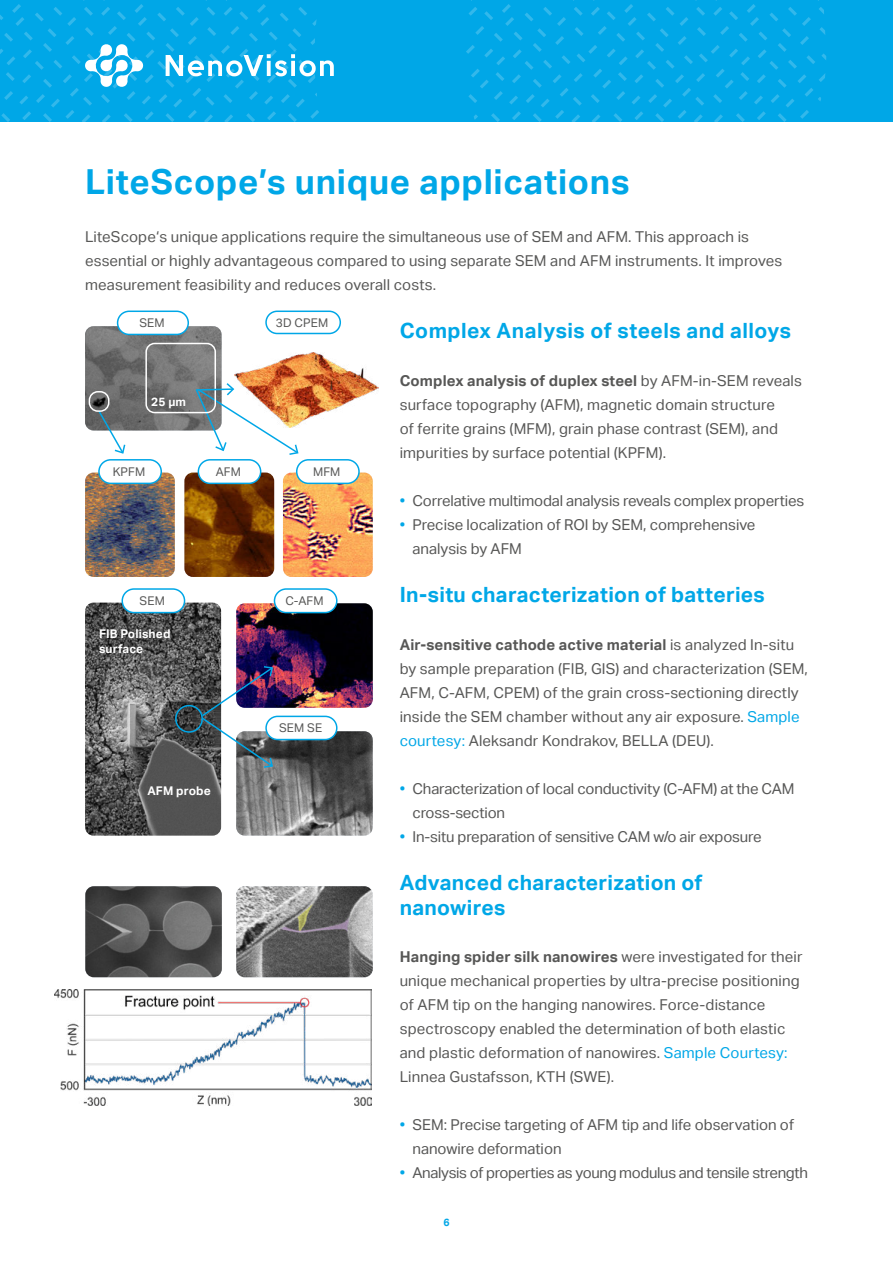
<style>
.page{position:relative;width:893px;height:1263px;background:#fff}
.page>*{position:absolute;margin:0;border:0;box-sizing:border-box;transform-origin:0 0}
.t1{font:700 34.5px "Aktiv Grotesk";letter-spacing:.02em;color:#00a7e7}
.t2{font:700 21px/25.2px "Aktiv Grotesk";letter-spacing:.015em;color:#00a7e7}
.t3{font:15px/24px "Aktiv Grotesk";letter-spacing:.01em;color:#575756}
.t4{font:15px/24px "Aktiv Grotesk";letter-spacing:-.01em;color:#575756}
.t5{font:15px "Aktiv Grotesk";letter-spacing:-.02em;color:#575756}
.t6{font:12px "Aktiv Grotesk";letter-spacing:.01em;color:#575756}
.t7{font:700 12px/14.4px "Aktiv Grotesk";letter-spacing:.01em;color:#fff}
.t8{font:700 10.5px "Aktiv Grotesk";color:#00a7e7}
.s1{font-weight:700}
.s2{color:#00a7e7}
</style>
<div class="page">
<div style="left:0;top:0;width:893px;height:122px;background:#00a7e7"></div>
<svg style="left:466px;top:0;width:360px;height:122px"></svg>
<svg style="left:0;top:0;width:334px;height:122px"></svg>
<img style="left:54px;top:990px;width:318px;height:116px">
<img style="left:236px;top:886px;width:137px;height:91px">
<img style="left:236px;top:603px;width:137px;height:105px">
<img style="left:236px;top:731px;width:137px;height:105px">
<img style="left:85px;top:326px;width:137px;height:104px">
<img style="left:85px;top:472px;width:90px;height:105px">
<img style="left:184px;top:472px;width:90px;height:105px">
<img style="left:283px;top:472px;width:90px;height:105px">
<img style="left:85px;top:886px;width:137px;height:91px">
<img style="left:85px;top:603px;width:136px;height:233px">
<div style="left:175px;top:705px;width:28px;height:28px;border:2px solid #00a7e7;border-radius:50%"></div>
<div style="left:91px;top:620px;width:88px;height:42px;background:#000;opacity:.75"></div>
<div style="left:143px;top:388px;width:51px;height:28px;background:#000;opacity:.75"></div>
<div style="left:122px;top:589px;width:63px;height:24px;background:#fff;border-radius:12px"></div>
<div style="left:122px;top:588px;width:63px;height:25px;border:2px solid #00a7e7;border-radius:12px"></div>
<div style="left:99px;top:460px;width:62px;height:23px;background:#fff;border-radius:12px"></div>
<div style="left:98px;top:459px;width:64px;height:25px;border:2px solid #00a7e7;border-radius:12px"></div>
<div style="left:198px;top:460px;width:63px;height:23px;background:#fff;border-radius:12px"></div>
<div style="left:198px;top:459px;width:63px;height:25px;border:2px solid #00a7e7;border-radius:12px"></div>
<div style="left:297px;top:460px;width:62px;height:23px;background:#fff;border-radius:12px"></div>
<div style="left:296px;top:459px;width:64px;height:25px;border:2px solid #00a7e7;border-radius:12px"></div>
<div style="left:274px;top:589px;width:63px;height:24px;background:#fff;border-radius:12px"></div>
<div style="left:274px;top:588px;width:64px;height:25px;border:2px solid #00a7e7;border-radius:12px"></div>
<div style="left:266px;top:716px;width:71px;height:23px;background:#fff;border-radius:12px"></div>
<div style="left:265px;top:716px;width:73px;height:24px;border:2px solid #00a7e7;border-radius:12px"></div>
<div style="left:118px;top:311px;width:70px;height:23px;background:#fff;border-radius:12px"></div>
<div style="left:117px;top:311px;width:72px;height:24px;border:2px solid #00a7e7;border-radius:12px"></div>
<div style="left:265px;top:311px;width:76px;height:23px;border:2px solid #00a7e7;border-radius:11px"></div>
<img style="left:200px;top:665px;width:74px;height:104px">
<svg style="left:97px;top:409px;width:29px;height:45px"></svg>
<img style="left:234px;top:353px;width:144px;height:70px">
<div style="left:145px;top:343px;width:71px;height:70px;border:2px solid #fff;border-radius:9px"></div>
<div style="left:89px;top:391px;width:20px;height:21px;border:2px solid #fff;border-radius:9px"></div>
<img style="left:194px;top:382px;width:106px;height:73px">
<h1 class="t1" style="left:85px;top:162px;width:546px">LiteScope’s unique applications</h1>
<p class="t3" style="left:85px;top:225px;width:699px">LiteScope‘s unique applications require the simultaneous use of SEM and AFM. This approach is essential or highly advantageous compared to using separate SEM and AFM instruments. It improves measurement feasibility and reduces overall costs.</p>
<p class="t6" style="left:139px;top:316px;width:27px">SEM</p>
<p class="t6" style="left:276px;top:315px;width:54px">3D CPEM</p>
<p class="t7" style="left:151px;top:395px;width:36px">25 µm</p>
<p class="t6" style="left:113px;top:465px;width:34px">KPFM</p>
<p class="t6" style="left:216px;top:465px;width:27px">AFM</p>
<p class="t6" style="left:313px;top:465px;width:29px">MFM</p>
<p class="t6" style="left:140px;top:594px;width:27px">SEM</p>
<p class="t7" style="left:99px;top:628px;width:73px">FIB Polished surface</p>
<p class="t7" style="left:147px;top:785px;width:65px">AFM probe</p>
<p class="t6" style="left:285px;top:594px;width:40px">C-AFM</p>
<p class="t6" style="left:279px;top:721px;width:45px">SEM SE</p>
<h2 class="t2" style="left:400px;top:319px;width:393px">Complex Analysis of steels and alloys</h2>
<p class="t3" style="left:400px;top:369px;width:404px"><span class="s1">Complex analysis of duplex steel</span> by AFM-in-SEM reveals surface topography (AFM), magnetic domain structure<br>of ferrite grains (MFM), grain phase contrast (SEM), and impurities by surface potential (KPFM).</p>
<p class="t4" style="left:400px;top:489px;width:406px"><span class="s2">•</span> Correlative multimodal analysis reveals complex properties</p>
<p class="t3" style="left:412px;top:513px;width:344px;text-indent:-13px"><span class="s2">•</span> Precise localization of ROI by SEM, comprehensive analysis by AFM</p>
<h2 class="t2" style="left:400px;top:583px;width:367px">In-situ characterization of batteries</h2>
<p class="t3" style="left:400px;top:633px;width:410px"><span class="s1">Air-sensitive cathode active material</span> is analyzed In-situ by sample preparation (FIB, GIS) and characterization (SEM, AFM, C-AFM, CPEM) of the grain cross-sectioning directly inside the SEM chamber without any air exposure. <span class="s2">Sample courtesy:</span> Aleksandr Kondrakov, BELLA (DEU).</p>
<p class="t4" style="left:412px;top:777px;width:384px;text-indent:-13px"><span class="s2">•</span> Characterization of local conductivity (C-AFM) at the CAM cross-section</p>
<p class="t4" style="left:400px;top:825px;width:363px"><span class="s2">•</span> In-situ preparation of sensitive CAM w/o air exposure</p>
<h2 class="t2" style="left:400px;top:871px;width:304px">Advanced characterization of nanowires</h2>
<p class="t3" style="left:400px;top:945px;width:404px"><span class="s1">Hanging spider silk nanowires</span> were investigated for their unique mechanical properties by ultra-precise positioning of AFM tip on the hanging nanowires. Force-distance spectroscopy enabled the determination of both elastic and plastic deformation of nanowires. <span class="s2">Sample Courtesy:<br></span>Linnea Gustafsson, KTH (SWE).</p>
<p class="t3" style="left:412px;top:1113px;width:383px;text-indent:-13px"><span class="s2">•</span> SEM: Precise targeting of AFM tip and life observation of nanowire deformation</p>
<p class="t5" style="left:400px;top:1164px;width:410px"><span class="s2">•</span> Analysis of properties as young modulus and tensile strength</p>
<p class="t8" style="left:443px;top:1218px;width:8px">6</p>
</div>
